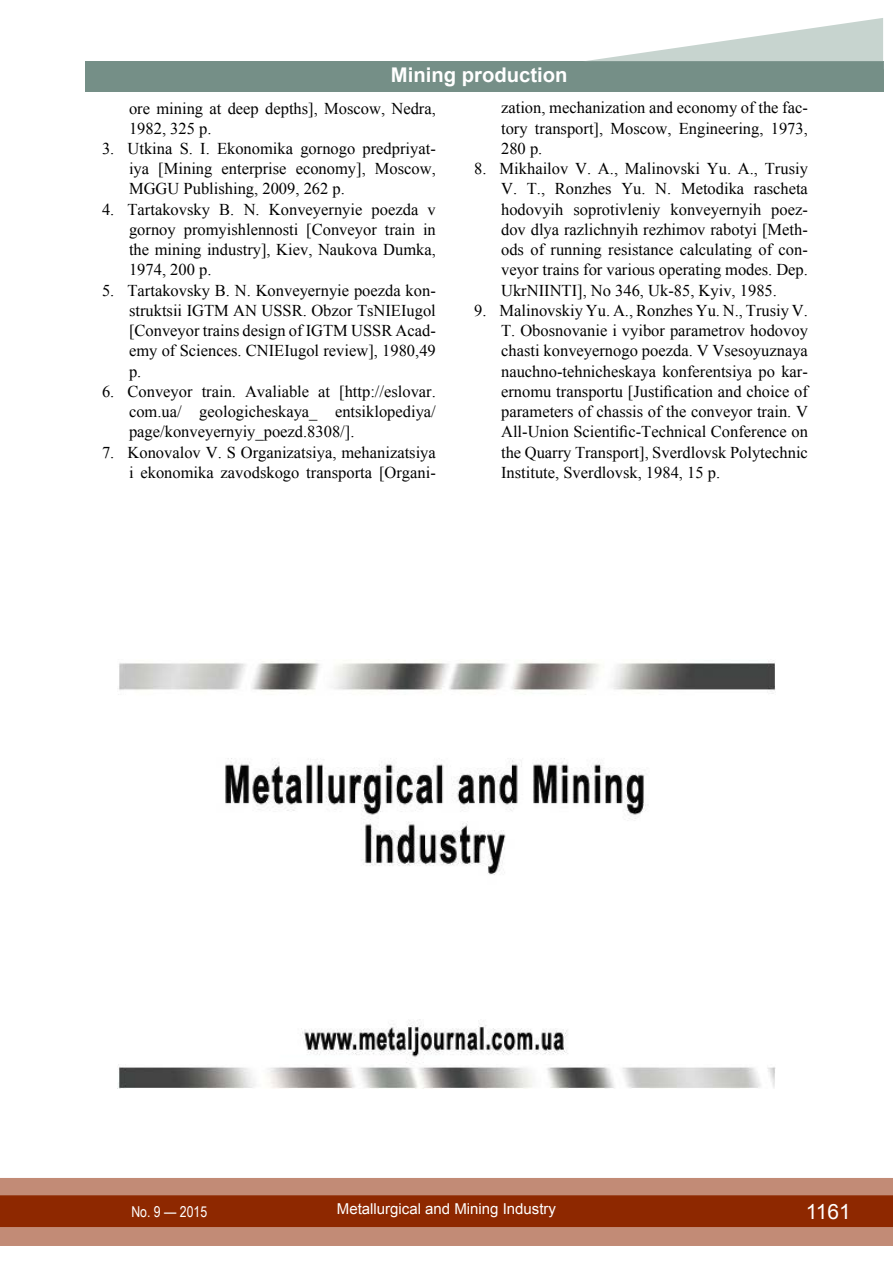
<style>
.page{position:relative;width:893px;height:1263px;background:#fff}
.page>*{position:absolute;margin:0;border:0;box-sizing:border-box;transform-origin:0 0}
.t1{font:21px "Arial";color:#fff}
.t2{font:700 20.25px "Arial";color:#fff}
.t3{font:16.5px/20.2px "Times New Roman";color:#000;text-align:justify}
.t4{font:15px "Arial";color:#fff}
.t5{font:15px "Arial Narrow";color:#fff}
</style>
<div class="page">
<div style="left:0;top:1178px;width:893px;height:68px;background:#c28b76"></div>
<div style="left:0;top:1195px;width:893px;height:32px;background:#8e2800;border:2px solid #8e2800"></div>
<div style="left:85px;top:61px;width:798px;height:31px;background:#758f87"></div>
<svg style="left:586px;top:18px;width:297px;height:44px"></svg>
<img style="left:118px;top:660px;width:657px;height:429px">
<p class="t2" style="left:391px;top:61px;width:178px">Mining production</p>
<p class="t3" style="left:129px;top:98px;width:308px">ore mining at deep depths], Moscow, Nedra,<br>1982, 325 p.</p>
<p class="t3" style="left:129px;top:138px;width:308px;text-indent:-27px">3. Utkina S. I. Ekonomika gornogo predpriyat&shy;iya [Mining enterprise economy], Moscow, MGGU Publishing, 2009, 262 p.</p>
<p class="t3" style="left:129px;top:199px;width:308px;text-indent:-27px">4. Tartakovsky B. N. Konveyernyie poezda v gornoy promyishlennosti [Conveyor train in the mining industry], Kiev, Naukova Dumka, 1974, 200 p.</p>
<p class="t3" style="left:129px;top:280px;width:308px;text-indent:-27px">5. Tartakovsky B. N. Konveyernyie poezda kon&shy;struktsii IGTM AN USSR. Obzor TsNIEIugol [Conveyor trains design of IGTM USSR Acad&shy;emy of Sciences. CNIEIugol review], 1980,49 p.</p>
<p class="t3" style="left:129px;top:381px;width:308px;text-indent:-27px">6. Conveyor train. Avaliable at [http://eslovar. com.ua/ geologicheskaya_ entsiklopediya/ page/konveyernyiy_poezd.8308/].</p>
<p class="t3" style="left:102px;top:442px;width:335px;text-align:right">7. Konovalov V. S Organizatsiya, mehanizatsiya i ekonomika zavodskogo transporta [Organi-</p>
<p class="t3" style="left:501px;top:98px;width:308px">zation, mechanization and economy of the fac&shy;tory transport], Moscow, Engineering, 1973, 280 p.</p>
<p class="t3" style="left:501px;top:158px;width:308px;text-indent:-27px">8. Mikhailov V. A., Malinovski Yu. A., Trusiy V. T., Ronzhes Yu. N. Metodika rascheta hodovyih soprotivleniy konveyernyih poez&shy;dov dlya razlichnyih rezhimov rabotyi [Meth&shy;ods of running resistance calculating of con&shy;veyor trains for various operating modes. Dep.<br>UkrNIINTI], No 346, Uk-85, Kyiv, 1985.</p>
<p class="t3" style="left:501px;top:300px;width:308px;text-indent:-27px">9. Malinovskiy Yu. A., Ronzhes Yu. N., Trusiy V.<br>T. Obosnovanie i vyibor parametrov hodovoy chasti konveyernogo poezda. V Vsesoyuznaya nauchno-tehnicheskaya konferentsiya po kar&shy;ernomu transportu [Justification and choice of parameters of chassis of the conveyor train. V All-Union Scientific-Technical Conference on the Quarry Transport], Sverdlovsk Polytechnic Institute, Sverdlovsk, 1984, 15 p.</p>
<p class="t5" style="left:131px;top:1200px;width:77px">No. 9 — 2015</p>
<p class="t4" style="left:337px;top:1199px;width:221px">Metallurgical and Mining Industry</p>
<p class="t1" style="left:806px;top:1197px;width:47px">1161</p>
</div>
